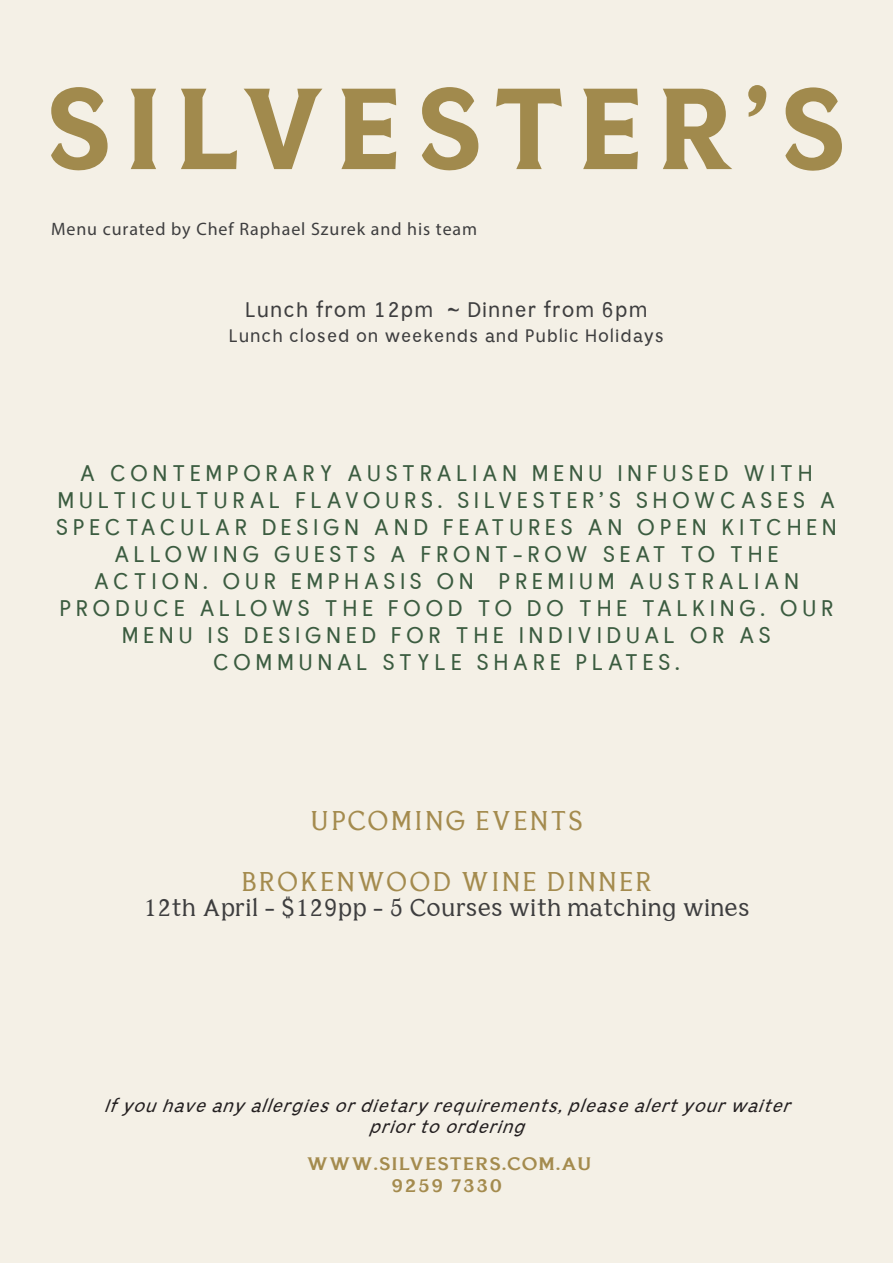
<style>
.page{position:relative;width:893px;height:1263px;background:#f4f0e6}
.page>*{position:absolute;margin:0;border:0;box-sizing:border-box;transform-origin:0 0}
.t1{font:27px "Bianco Serif New";letter-spacing:.05em;color:#a48b4e}
.t2{font:24px "Bianco Serif New";color:#3e3e3f}
.t3{font:22.5px/27px "Bianco Sans New";letter-spacing:.2em;color:#3b5c40;text-align:center}
.t4{font:21px "Bianco Sans New";letter-spacing:.05em;color:#3e3e3f}
.t5{font:italic 18px "Bianco Sans New";color:#231f20}
.t6{font:18px "Myriad Pro";letter-spacing:.05em;color:#3e3e3f}
.t7{font:18px "Bianco Sans New";letter-spacing:.05em;color:#3e3e3f}
.t8{font:700 18px "Bianco Serif New";letter-spacing:.02em;color:#a48b4e;scale:1.13 1}
</style>
<div class="page">
<svg style="left:51px;top:87px;width:57px;height:84px"></svg>
<svg style="left:131px;top:89px;width:25px;height:80px"></svg>
<svg style="left:181px;top:89px;width:56px;height:80px"></svg>
<svg style="left:244px;top:89px;width:78px;height:80px"></svg>
<svg style="left:341px;top:89px;width:55px;height:80px"></svg>
<svg style="left:422px;top:87px;width:57px;height:84px"></svg>
<svg style="left:496px;top:89px;width:66px;height:80px"></svg>
<svg style="left:583px;top:89px;width:55px;height:80px"></svg>
<svg style="left:663px;top:89px;width:69px;height:80px"></svg>
<svg style="left:748px;top:85px;width:18px;height:32px"></svg>
<svg style="left:785px;top:87px;width:57px;height:84px"></svg>
<p class="t6" style="left:51px;top:218px;width:428px">Menu curated by Chef Raphael Szurek and his team</p>
<p class="t4" style="left:245px;top:296px;width:404px">Lunch from 12pm ~ Dinner from 6pm</p>
<p class="t7" style="left:229px;top:325px;width:437px">Lunch closed on weekends and Public Holidays</p>
<p class="t3" style="left:80px;top:460px;width:734px">A CONTEMPORARY AUSTRALIAN MENU INFUSED WITH</p>
<p class="t3" style="left:58px;top:487px;width:779px">MULTICULTURAL FLAVOURS. SILVESTER’S SHOWCASES A</p>
<p class="t3" style="left:56px;top:514px;width:782px">SPECTACULAR DESIGN AND FEATURES AN OPEN KITCHEN</p>
<p class="t3" style="left:114px;top:541px;width:666px">ALLOWING GUESTS A FRONT-ROW SEAT TO THE</p>
<p class="t3" style="left:94px;top:568px;width:707px">ACTION. OUR EMPHASIS ON PREMIUM AUSTRALIAN</p>
<p class="t3" style="left:59px;top:595px;width:776px">PRODUCE ALLOWS THE FOOD TO DO THE TALKING. OUR<br>MENU IS DESIGNED FOR THE INDIVIDUAL OR AS</p>
<p class="t3" style="left:213px;top:649px;width:468px">COMMUNAL STYLE SHARE PLATES.</p>
<p class="t1" style="left:310px;top:804px;width:275px">UPCOMING EVENTS</p>
<p class="t1" style="left:241px;top:865px;width:412px">BROKENWOOD WINE DINNER</p>
<p class="t2" style="left:143px;top:893px;width:609px">12th April - $129pp - 5 Courses with matching wines</p>
<p class="t5" style="left:104px;top:1094px;width:695px">Ifyouhaveanyallergiesordietaryrequirements,pleasealertyourwaiter</p>
<p class="t5" style="left:369px;top:1115px;width:165px">priortoordering</p>
<p class="t8" style="left:306px;top:1153px;width:254px">WWW.SILVESTERS.COM.AU</p>
<p class="t8" style="left:391px;top:1174px;width:100px">9259 7330</p>
</div>
